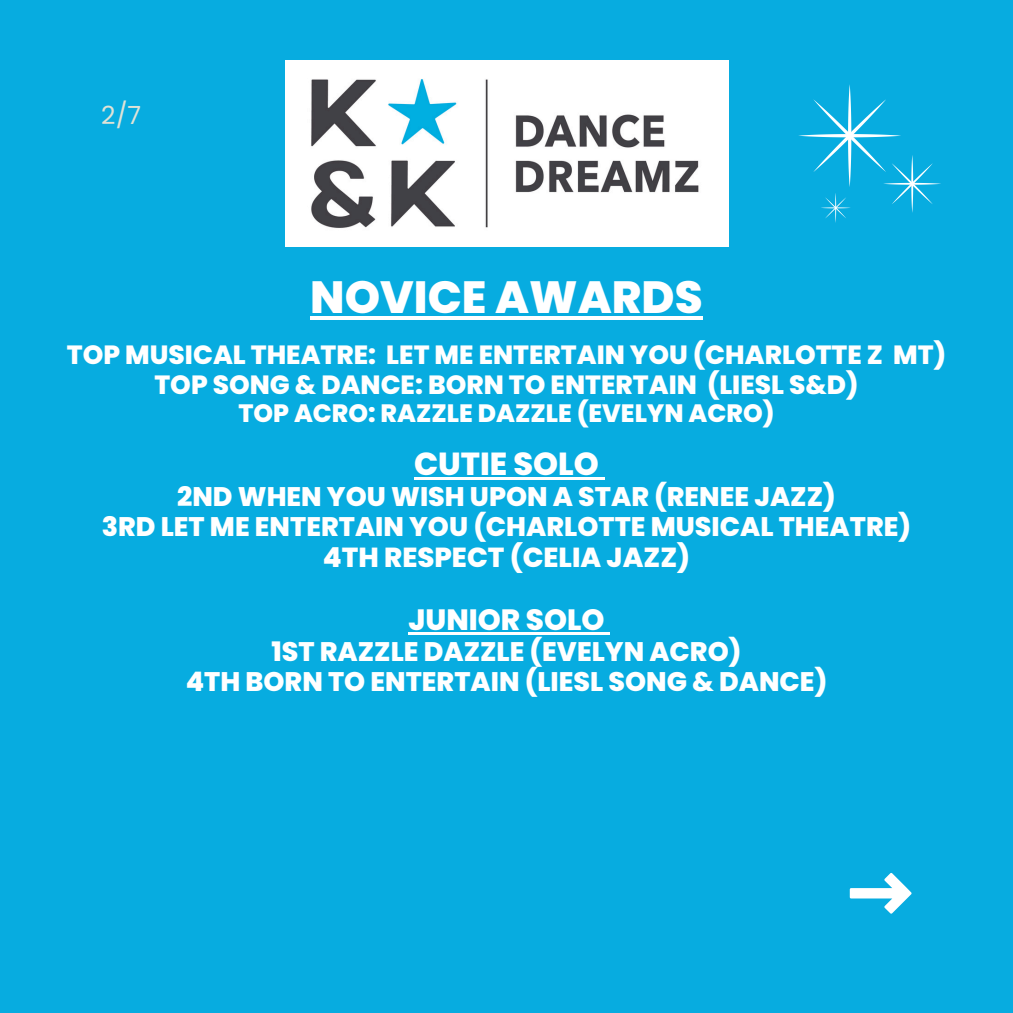
<style>
.page{position:relative;width:1013px;height:1013px;background:#fff}
.page>*{position:absolute;margin:0;border:0;box-sizing:border-box;transform-origin:0 0}
.t1{font:800 45.12px "Poppins";color:#fff}
.t2{font:800 31.88px "Poppins";color:#fff}
.t3{font:800 29.38px "Poppins";color:#fff}
.t4{font:800 27.5px "Poppins";color:#fff}
.t5{font:800 26.88px/30px "Poppins";color:#fff;text-align:center}
.t6{font:800 26.38px/30px "Poppins";color:#fff;text-align:center}
.t7{font:800 25.12px "Poppins";color:#fff}
.t8{font:25px "Poppins";color:#e0e3d7}
</style>
<div class="page">
<div style="left:0;top:0;width:1012px;height:1012px;background:#07ace0"></div>
<svg style="left:798px;top:84px;width:143px;height:139px"></svg>
<svg style="left:849px;top:873px;width:62px;height:40px"></svg>
<hr style="left:310px;top:316px;width:392px;height:4px;background:#fff">
<hr style="left:414px;top:476px;width:99px;height:3px;background:#fff">
<hr style="left:513px;top:476px;width:86px;height:3px;background:#fff">
<svg style="left:599px;top:477px;width:6px;height:2px"></svg>
<hr style="left:408px;top:632px;width:196px;height:3px;background:#fff">
<svg style="left:604px;top:632px;width:6px;height:3px"></svg>
<img style="left:285px;top:61px;width:443px;height:185px">
<h2 class="t8" style="left:101px;top:98px;width:41px">2/7</h2>
<p class="t1" style="left:310px;top:266px;width:394px">NOVICE AWARDS</p>
<p class="t6" style="left:67px;top:340px;width:880px">TOP MUSICAL THEATRE: LET ME ENTERTAIN YOU (CHARLOTTE Z MT)<br>TOP SONG &amp; DANCE: BORN TO ENTERTAIN (LIESL S&amp;D)</p>
<p class="t7" style="left:238px;top:396px;width:537px">TOP ACRO: RAZZLE DAZZLE (EVELYN ACRO)</p>
<p class="t2" style="left:414px;top:441px;width:186px">CUTIE SOLO</p>
<p class="t5" style="left:102px;top:481px;width:810px">2ND WHEN YOU WISH UPON A STAR (RENEE JAZZ)<br>3RD LET ME ENTERTAIN YOU (CHARLOTTE MUSICAL THEATRE)</p>
<p class="t4" style="left:323px;top:538px;width:369px">4TH RESPECT (CELIA JAZZ)</p>
<h1 class="t3" style="left:408px;top:599px;width:198px">JUNIOR SOLO</h1>
<h1 class="t5" style="left:186px;top:636px;width:643px">1ST RAZZLE DAZZLE (EVELYN ACRO)<br>4TH BORN TO ENTERTAIN (LIESL SONG &amp; DANCE)</h1>
</div>
